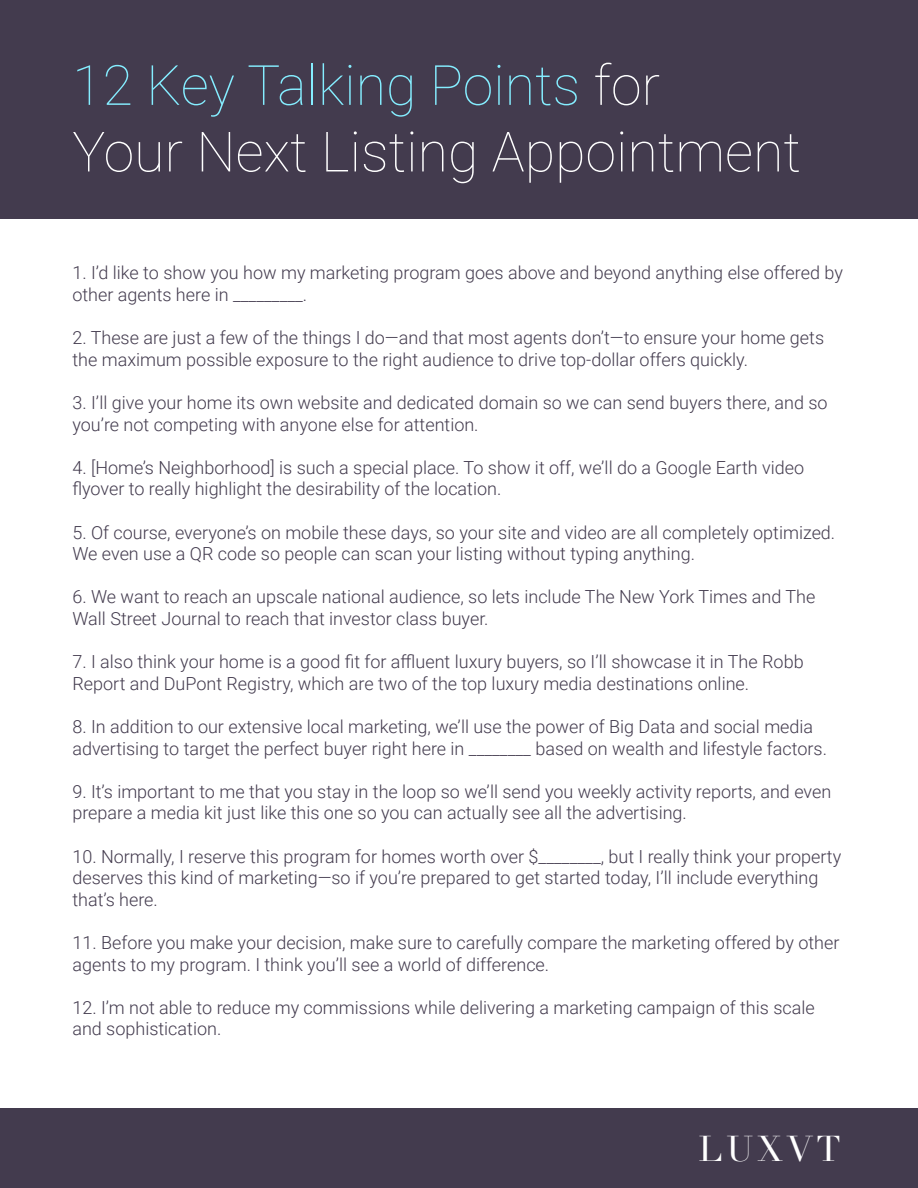
<style>
.page{position:relative;width:918px;height:1188px;background:#fff}
.page>*{position:absolute;margin:0;border:0;box-sizing:border-box;transform-origin:0 0}
.t1{font:100 55.5px/66.6px "Roboto";color:#fff}
.t2{font:35.4px "Didot LT Std";letter-spacing:.1em;color:#fff}
.t3{font:300 18px/21.6px "Roboto";color:#433b4e}
.s1{color:#85edff}
</style>
<div class="page">
<div style="left:0;top:0;width:918px;height:218px;background:#433b4e"></div>
<div style="left:0;top:1109px;width:918px;height:79px;background:#433b4e"></div>
<p class="t1" style="left:72px;top:50px;width:730px"><span class="s1">12 Key Talking Points</span> for<br>Your Next Listing Appointment</p>
<p class="t3" style="left:72px;top:261px;width:772px">1. I’d like to show you how my marketing program goes above and beyond anything else offered by other agents here in _________.</p>
<p class="t3" style="left:72px;top:326px;width:753px">2. These are just a few of the things I do—and that most agents don’t—to ensure your home gets the maximum possible exposure to the right audience to drive top-dollar offers quickly.</p>
<p class="t3" style="left:72px;top:391px;width:757px">3. I’ll give your home its own website and dedicated domain so we can send buyers there, and so you’re not competing with anyone else for attention.</p>
<p class="t3" style="left:72px;top:456px;width:733px">4. [Home’s Neighborhood] is such a special place. To show it off, we’ll do a Google Earth video flyover to really highlight the desirability of the location.</p>
<p class="t3" style="left:72px;top:521px;width:764px">5. Of course, everyone’s on mobile these days, so your site and video are all completely optimized.<br>We even use a QR code so people can scan your listing without typing anything.</p>
<p class="t3" style="left:72px;top:585px;width:745px">6. We want to reach an upscale national audience, so lets include The New York Times and The<br>Wall Street Journal to reach that investor class buyer.</p>
<p class="t3" style="left:72px;top:650px;width:733px">7. I also think your home is a good fit for affluent luxury buyers, so I’ll showcase it in The Robb<br>Report and DuPont Registry, which are two of the top luxury media destinations online.</p>
<p class="t3" style="left:72px;top:715px;width:756px">8. In addition to our extensive local marketing, we’ll use the power of Big Data and social media advertising to target the perfect buyer right here in ________ based on wealth and lifestyle factors.</p>
<p class="t3" style="left:72px;top:780px;width:760px">9. It’s important to me that you stay in the loop so we’ll send you weekly activity reports, and even prepare a media kit just like this one so you can actually see all the advertising.</p>
<p class="t3" style="left:72px;top:845px;width:770px">10. Normally, I reserve this program for homes worth over $________, but I really think your property deserves this kind of marketing—so if you’re prepared to get started today, I’ll include everything that’s here.</p>
<p class="t3" style="left:72px;top:931px;width:769px">11. Before you make your decision, make sure to carefully compare the marketing offered by other agents to my program. I think you’ll see a world of difference.</p>
<p class="t3" style="left:72px;top:996px;width:744px">12. I’m not able to reduce my commissions while delivering a marketing campaign of this scale and sophistication.</p>
<p class="t2" style="left:699px;top:1128px;width:144px">LUXVT</p>
</div>
